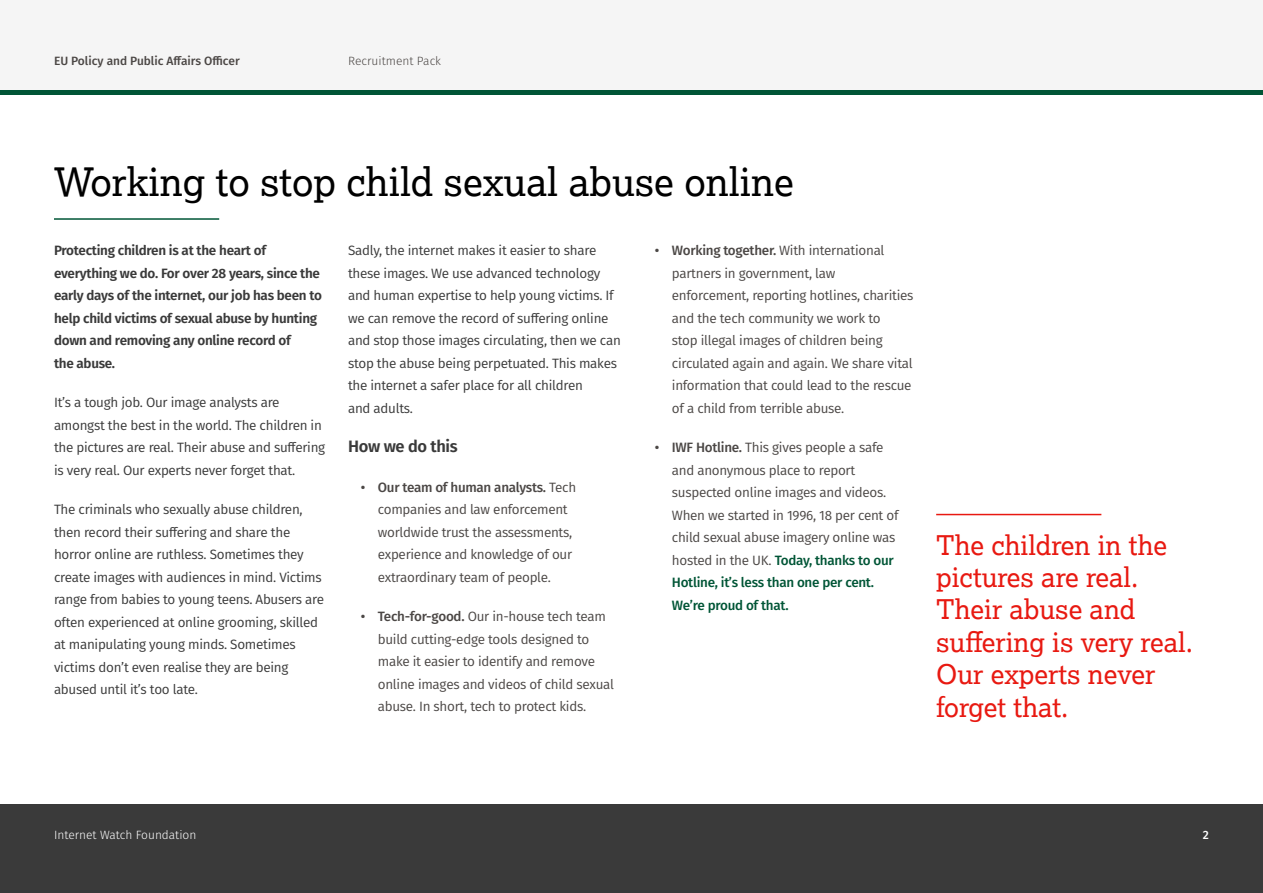
<style>
.page{position:relative;width:1263px;height:893px;background:#fff}
.page>*{position:absolute;margin:0;border:0;box-sizing:border-box;transform-origin:0 0}
.t1{font:39px "Lexia";color:#000}
.t2{font:27px/32.4px "Lexia";color:#e81911}
.t3{font:600 16.5px "Fira Sans";letter-spacing:-.02em;color:#3a3a3a}
.t4{font:13.5px/22.5px "Fira Sans";letter-spacing:-.02em;color:#4b4745}
.t5{font:13.5px/22.5px "Fira Sans";letter-spacing:-.02em;color:#3a3a3a}
.t6{font:600 13.5px/22.5px "Fira Sans";letter-spacing:-.02em;color:#3a3a3a}
.t7{font:500 12px "Fira Sans";color:#4b4745}
.t8{font:300 12px "Fira Sans";color:#fff}
.t9{font:300 12px "Fira Sans";color:#4b4745}
.t10{font:500 12px "Fira Sans";color:#fff}
.s1{font-weight:500}
.s2{font-weight:500;color:#005536}
</style>
<div class="page">
<div style="left:0;top:0;width:1263px;height:91px;background:#f5f5f5"></div>
<div style="left:0;top:805px;width:1263px;height:88px;background:#3a3a3a"></div>
<div style="left:0;top:90px;width:1263px;height:5px;background:#005536"></div>
<hr style="left:936px;top:514px;width:165px;height:1px;background:#e81911">
<hr style="left:54px;top:218px;width:165px;height:2px;background:#005536">
<p class="t7" style="left:54px;top:51px;width:187px">EU Policy and Public Affairs Officer</p>
<p class="t9" style="left:348px;top:52px;width:95px">Recruitment Pack</p>
<h1 class="t1" style="left:54px;top:158px;width:741px">Working to stop child sexual abuse online</h1>
<p class="t6" style="left:54px;top:238px;width:269px">Protecting children is at the heart of everything we do. For over 28 years, since the early days of the internet, our job has been to help child victims of sexual abuse by hunting down and removing any online record of<br>the abuse.</p>
<p class="t5" style="left:54px;top:391px;width:273px">It’s a tough job. Our image analysts are amongst the best in the world. The children in the pictures are real. Their abuse and suffering is very real. Our experts never forget that.</p>
<p class="t5" style="left:54px;top:498px;width:272px">The criminals who sexually abuse children, then record their suffering and share the horror online are ruthless. Sometimes they create images with audiences in mind. Victims range from babies to young teens. Abusers are often experienced at online grooming, skilled at manipulating young minds. Sometimes victims don’t even realise they are being abused until it’s too late.</p>
<p class="t5" style="left:348px;top:239px;width:274px">Sadly, the internet makes it easier to share these images. We use advanced technology and human expertise to help young victims. If we can remove the record of suffering online and stop those images circulating, then we can stop the abuse being perpetuated. This makes the internet a safer place for all children<br>and adults.</p>
<p class="t3" style="left:348px;top:433px;width:111px">How we do this</p>
<p class="t4" style="left:378px;top:475px;width:200px;text-indent:-17px"><span class="s1">• Our team of human analysts.</span> Tech companies and law enforcement worldwide trust the assessments, experience and knowledge of our extraordinary team of people.</p>
<p class="t4" style="left:378px;top:605px;width:238px;text-indent:-17px"><span class="s1">• Tech-for-good.</span> Our in-house tech team build cutting-edge tools designed to make it easier to identify and remove online images and videos of child sexual abuse. In short, tech to protect kids.</p>
<p class="t4" style="left:672px;top:239px;width:243px;text-indent:-17px"><span class="s1">• Working together.</span> With international partners in government, law enforcement, reporting hotlines, charities and the tech community we work to<br>stop illegal images of children being circulated again and again. We share vital information that could lead to the rescue of a child from terrible abuse.</p>
<p class="t4" style="left:672px;top:436px;width:228px;text-indent:-17px"><span class="s1">• IWF Hotline.</span> This gives people a safe and anonymous place to report suspected online images and videos.<br>When we started in 1996, 18 per cent of child sexual abuse imagery online was hosted in the UK. <span class="s2">Today, thanks to our Hotline, it’s less than one per cent.<br>We’re proud of that.</span></p>
<h2 class="t2" style="left:936px;top:528px;width:258px">The children in the pictures are real.<br>Their abuse and suffering is very real.<br>Our experts never forget that.</h2>
<p class="t8" style="left:54px;top:826px;width:144px">Internet Watch Foundation</p>
<p class="t10" style="left:1203px;top:825px;width:8px">2</p>
</div>
